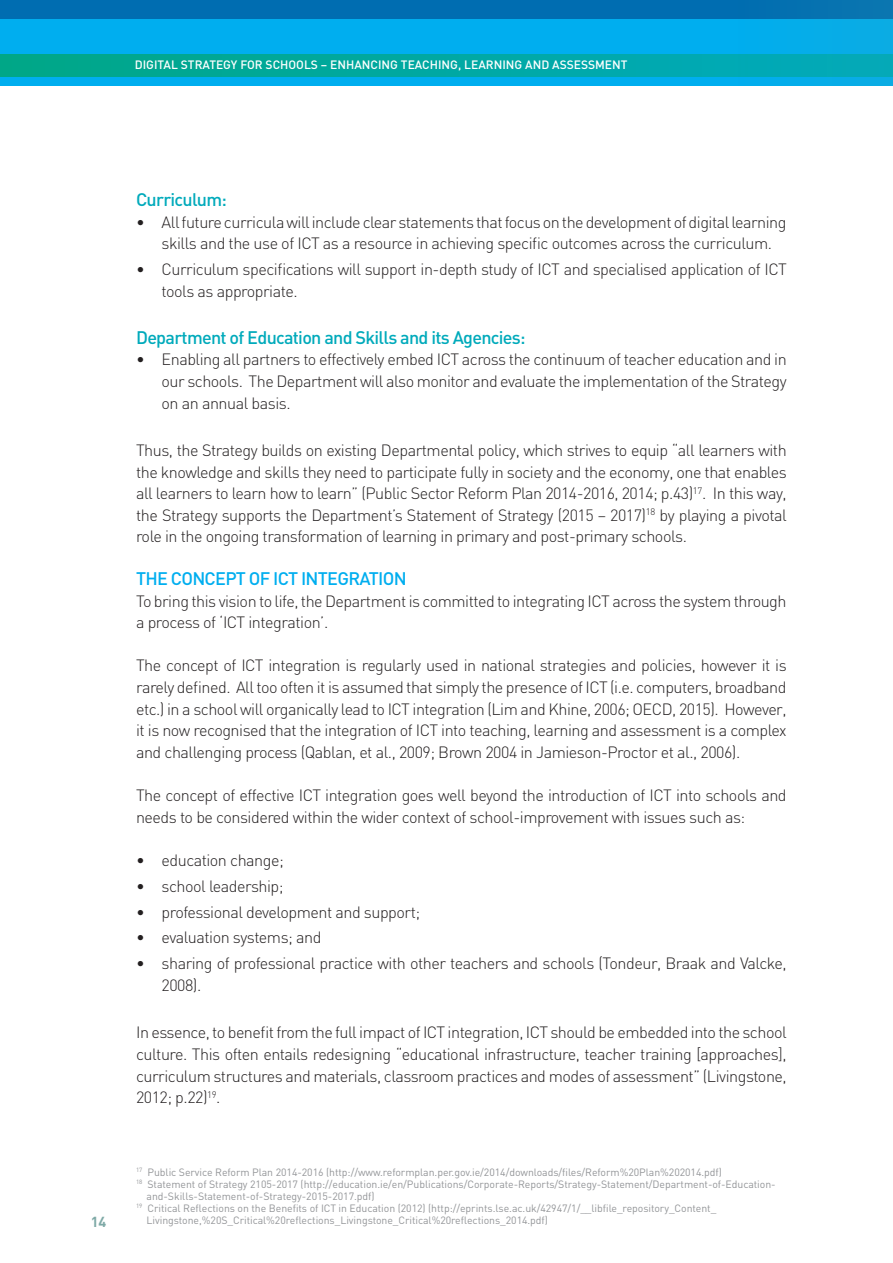
<style>
.page{position:relative;width:893px;height:1263px;background:#fff}
.page>*{position:absolute;margin:0;border:0;box-sizing:border-box;transform-origin:0 0}
.Header_1_1_1{font:500 18px "DIN";letter-spacing:-.04em;color:#0ab}
.Header_1_1{font:500 18px "DIN";letter-spacing:-.04em;color:#00aeef}
.Body{font:300 16.2px/21.6px "DIN";letter-spacing:-.03em;color:#231f20;text-align:justify}
.Body_indent{font:300 16.2px/21.6px "DIN";letter-spacing:-.03em;color:#231f20}
.t1{font:700 14.4px "DIN";color:#7ea9a6}
.page_header{font:500 12px "DIN";color:#fff}
.Footnote{font:10.5px/12px "DIN";letter-spacing:-.005em;color:#939598}
</style>
<div class="page">
<div style="left:0;top:0;width:893px;height:53px;background:#006db1"></div>
<div style="left:0;top:19px;width:893px;height:67px;background:#00aeef"></div>
<svg style="left:870px;top:0;width:23px;height:86px"></svg>
<div style="left:0;top:54px;width:893px;height:23px;background:linear-gradient(to right,#00a788,#01aabc)"></div>
<p class="page_header" style="left:135px;top:57px;width:494px">DIGITAL STRATEGY FOR SCHOOLS – ENHANCING TEACHING, LEARNING AND ASSESSMENT</p>
<p class="t1" style="left:91px;top:1212px;width:17px">14</p>
<p class="Header_1_1_1" style="left:136px;top:188px;width:92px">Curriculum:</p>
<p class="Body_indent" style="left:162px;top:211px;width:626px;text-indent:-26px">• Allfuturecurriculawillincludeclearstatementsthatfocusonthedevelopmentofdigitallearning skills and the use of ICT as a resource in achieving specific outcomes across the curriculum.</p>
<p class="Body_indent" style="left:162px;top:258px;width:627px;text-indent:-26px">• Curriculum specifications will support in-depth study of ICT and specialised application of ICT tools as appropriate.</p>
<p class="Header_1_1_1" style="left:136px;top:326px;width:391px">Department of Education and Skills and its Agencies:</p>
<p class="Body_indent" style="left:162px;top:349px;width:627px;text-align:justify;text-indent:-26px">• Enabling all partners to effectively embed ICT across the continuum of teacher education and in our schools. The Department will also monitor and evaluate the implementation of the Strategy on an annual basis.</p>
<p class="Body" style="left:136px;top:439px;width:652px">Thus, the Strategy builds on existing Departmental policy, which strives to equip “all learners with the knowledge and skills they need to participate fully in society and the economy, one that enables all learners to learn how to learn” (Public Sector Reform Plan 2014-2016, 2014; p.43)<sup>17</sup>. In this way, the Strategy supports the Department’s Statement of Strategy (2015 – 2017)<sup>18</sup> by playing a pivotal role in the ongoing transformation of learning in primary and post-primary schools.</p>
<p class="Header_1_1" style="left:136px;top:567px;width:272px">THE CONCEPT OF ICT INTEGRATION</p>
<p class="Body" style="left:136px;top:590px;width:652px">To bring this vision to life, the Department is committed to integrating ICT across the system through a process of ‘ICT integration’.</p>
<p class="Body" style="left:136px;top:655px;width:652px">The concept of ICT integration is regularly used in national strategies and policies, however it is rarely defined. All too often it is assumed that simply the presence of ICT (i.e. computers, broadband etc.) in a school will organically lead to ICT integration (Lim and Khine, 2006; OECD, 2015). However, it is now recognised that the integration of ICT into teaching, learning and assessment is a complex and challenging process (Qablan, et al., 2009; Brown 2004 in Jamieson-Proctor et al., 2006).</p>
<p class="Body" style="left:136px;top:784px;width:652px">The concept of effective ICT integration goes well beyond the introduction of ICT into schools and needs to be considered within the wider context of school-improvement with issues such as:</p>
<p class="Body_indent" style="left:136px;top:849px;width:149px">• education change;</p>
<p class="Body_indent" style="left:136px;top:875px;width:149px">• school leadership;</p>
<p class="Body_indent" style="left:136px;top:901px;width:286px">• professional development and support;</p>
<p class="Body_indent" style="left:136px;top:927px;width:187px">• evaluation systems; and</p>
<p class="Body_indent" style="left:162px;top:952px;width:627px;text-indent:-26px">• sharing of professional practice with other teachers and schools (Tondeur, Braak and Valcke,<br>2008).</p>
<p class="Body" style="left:136px;top:1021px;width:652px">In essence, to benefit from the full impact of ICT integration, ICT should be embedded into the school culture. This often entails redesigning “educational infrastructure, teacher training [approaches], curriculum structures and materials, classroom practices and modes of assessment” (Livingstone, 2012; p.22)<sup>19</sup>.</p>
<p class="Footnote" style="left:136px;top:1166px;width:587px"><sup>17</sup> Public Service Reform Plan 2014-2016 (http://www.reformplan.per.gov.ie/2014/downloads/files/Reform%20Plan%202014.pdf)</p>
<p class="Footnote" style="left:147px;top:1178px;width:631px;text-indent:-10px"><sup>18</sup> Statement of Strategy 2105-2017 (http://education.ie/en/Publications/Corporate-Reports/Strategy-Statement/Department-of-Education&shy;and-Skills-Statement-of-Strategy-2015-2017.pdf)</p>
<p class="Footnote" style="left:147px;top:1202px;width:571px;text-indent:-10px"><sup>19</sup> Critical Reflections on the Benefits of ICT in Education (2012) (http://eprints.lse.ac.uk/42947/1/__libfile_repository_Content_<br>Livingstone,%20S_Critical%20reflections_Livingstone_Critical%20reflections_2014.pdf)</p>
</div>
